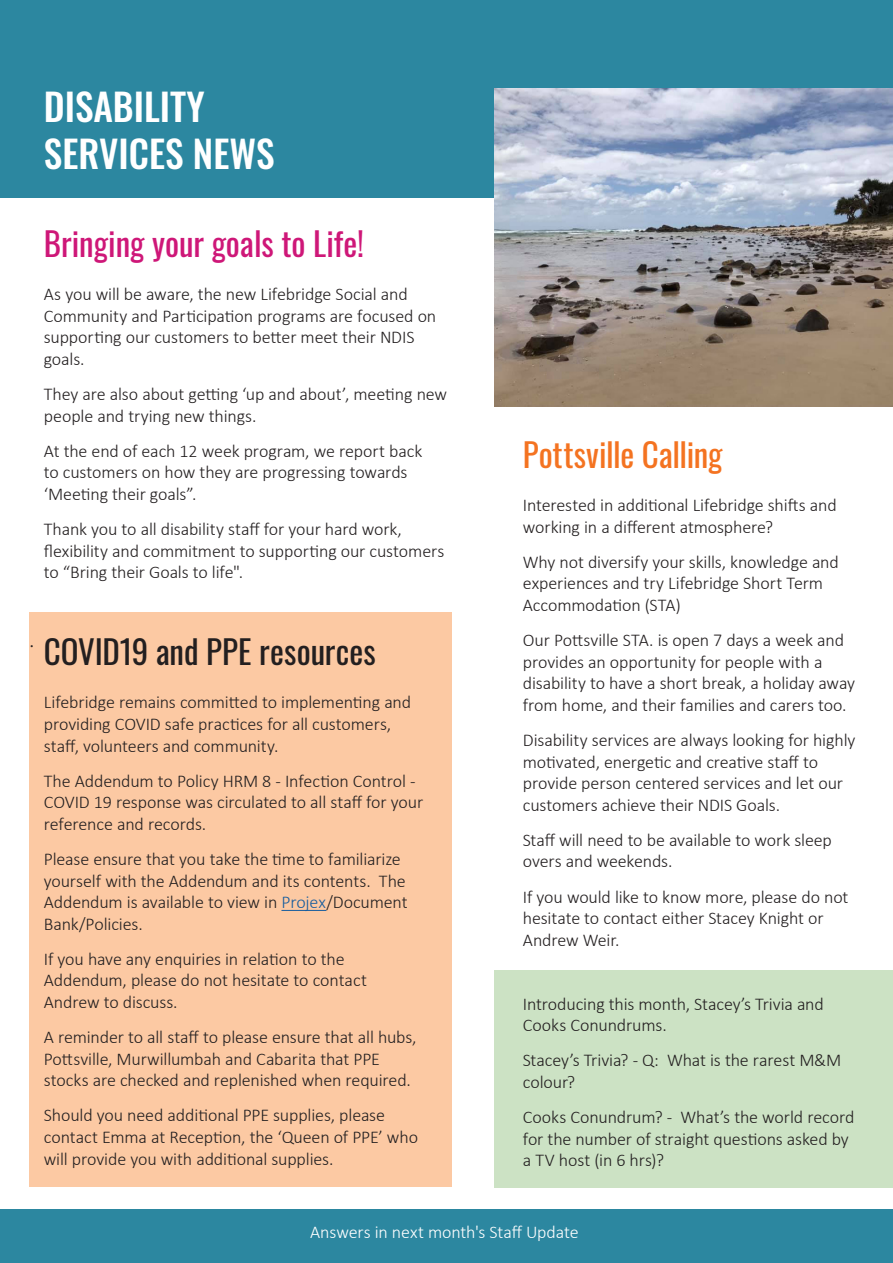
<style>
.page{position:relative;width:893px;height:1263px;background:#fff}
.page>*{position:absolute;margin:0;border:0;box-sizing:border-box;transform-origin:0 0}
.t1{font:500 37.5px "Oswald";color:#fff}
.t2{font:33px "Oswald";color:#ce1778}
.t3{font:33px "Oswald";color:#231f20}
.t4{font:33px "Oswald";letter-spacing:-.005em;color:#f47321}
.t5{font:300 18px/21.6px "Calibri";letter-spacing:-.01em;color:#231f20}
.t6{font:300 18px "Calibri";letter-spacing:-.01em;color:#fff}
.t7{font:18px "Minion Pro";color:#231f20}
.s1{color:#175d9e}
</style>
<div class="page">
<div style="left:0;top:0;width:893px;height:197px;background:#2c87a0"></div>
<div style="left:0;top:1210px;width:893px;height:53px;background:#2c87a0"></div>
<div style="left:30px;top:612px;width:422px;height:575px;background:#fcc9a3"></div>
<hr style="left:281px;top:910px;width:45px;height:1px;background:#175d9e">
<img style="left:494px;top:89px;width:399px;height:318px">
<div style="left:494px;top:970px;width:399px;height:217px;background:#cce2c4"></div>
<p class="t1" style="left:44px;top:87px;width:162px">DISABILITY</p>
<p class="t1" style="left:44px;top:134px;width:232px">SERVICES NEWS</p>
<p class="t2" style="left:44px;top:214px;width:322px">Bringing your goals to Life!</p>
<p class="t5" style="left:44px;top:283px;width:394px">As you will be aware, the new Lifebridge Social and Community and Participation programs are focused on supporting our customers to better meet their NDIS goals.</p>
<p class="t5" style="left:44px;top:383px;width:405px">They are also about getting ‘up and about’, meeting new people and trying new things.</p>
<p class="t5" style="left:44px;top:440px;width:380px">At the end of each 12 week program, we report back to customers on how they are progressing towards ‘Meeting their goals”.</p>
<p class="t5" style="left:44px;top:518px;width:402px">Thank you to all disability staff for your hard work, flexibility and commitment to supporting our customers to “Bring their Goals to life".</p>
<p class="t7" style="left:30px;top:629px;width:6px">.</p>
<p class="t3" style="left:44px;top:622px;width:333px">COVID19 and PPE resources</p>
<p class="t5" style="left:44px;top:691px;width:369px">Lifebridge remains committed to implementing and providing COVID safe practices for all customers, staff, volunteers and community.</p>
<p class="t5" style="left:44px;top:770px;width:381px">The Addendum to Policy HRM 8 - Infection Control -<br>COVID 19 response was circulated to all staff for your reference and records.</p>
<p class="t5" style="left:44px;top:848px;width:365px">Please ensure that you take the time to familiarize yourself with the Addendum and its contents. The Addendum is available to view in <span class="s1">Projex</span>/Document Bank/Policies.</p>
<p class="t5" style="left:44px;top:948px;width:325px">If you have any enquiries in relation to the<br>Addendum, please do not hesitate to contact<br>Andrew to discuss.</p>
<p class="t5" style="left:44px;top:1026px;width:374px">A reminder to all staff to please ensure that all hubs,<br>Pottsville, Murwillumbah and Cabarita that PPE stocks are checked and replenished when required.</p>
<p class="t5" style="left:44px;top:1104px;width:376px">Should you need additional PPE supplies, please contact Emma at Reception, the ‘Queen of PPE’ who will provide you with additional supplies.</p>
<p class="t4" style="left:523px;top:425px;width:201px">Pottsville Calling</p>
<p class="t5" style="left:523px;top:494px;width:315px">Interested in additional Lifebridge shifts and working in a different atmosphere?</p>
<p class="t5" style="left:523px;top:551px;width:318px">Why not diversify your skills, knowledge and experiences and try Lifebridge Short Term<br>Accommodation (STA)</p>
<p class="t5" style="left:523px;top:629px;width:334px">Our Pottsville STA. is open 7 days a week and provides an opportunity for people with a disability to have a short break, a holiday away from home, and their families and carers too.</p>
<p class="t5" style="left:523px;top:729px;width:334px">Disability services are always looking for highly motivated, energetic and creative staff to provide person centered services and let our customers achieve their NDIS Goals.</p>
<p class="t5" style="left:523px;top:829px;width:311px">Staff will need to be available to work sleep overs and weekends.</p>
<p class="t5" style="left:523px;top:886px;width:327px">If you would like to know more, please do not hesitate to contact either Stacey Knight or<br>Andrew Weir.</p>
<p class="t5" style="left:523px;top:993px;width:303px">Introducing this month, Stacey’s Trivia and<br>Cooks Conundrums.</p>
<p class="t5" style="left:523px;top:1049px;width:320px">Stacey’s Trivia? - Q: What is the rarest M&amp;M colour?</p>
<p class="t5" style="left:523px;top:1106px;width:333px">Cooks Conundrum? - What’s the world record for the number of straight questions asked by a TV host (in 6 hrs)?</p>
<p class="t6" style="left:310px;top:1221px;width:270px">Answers in next month's Staff Update</p>
</div>
